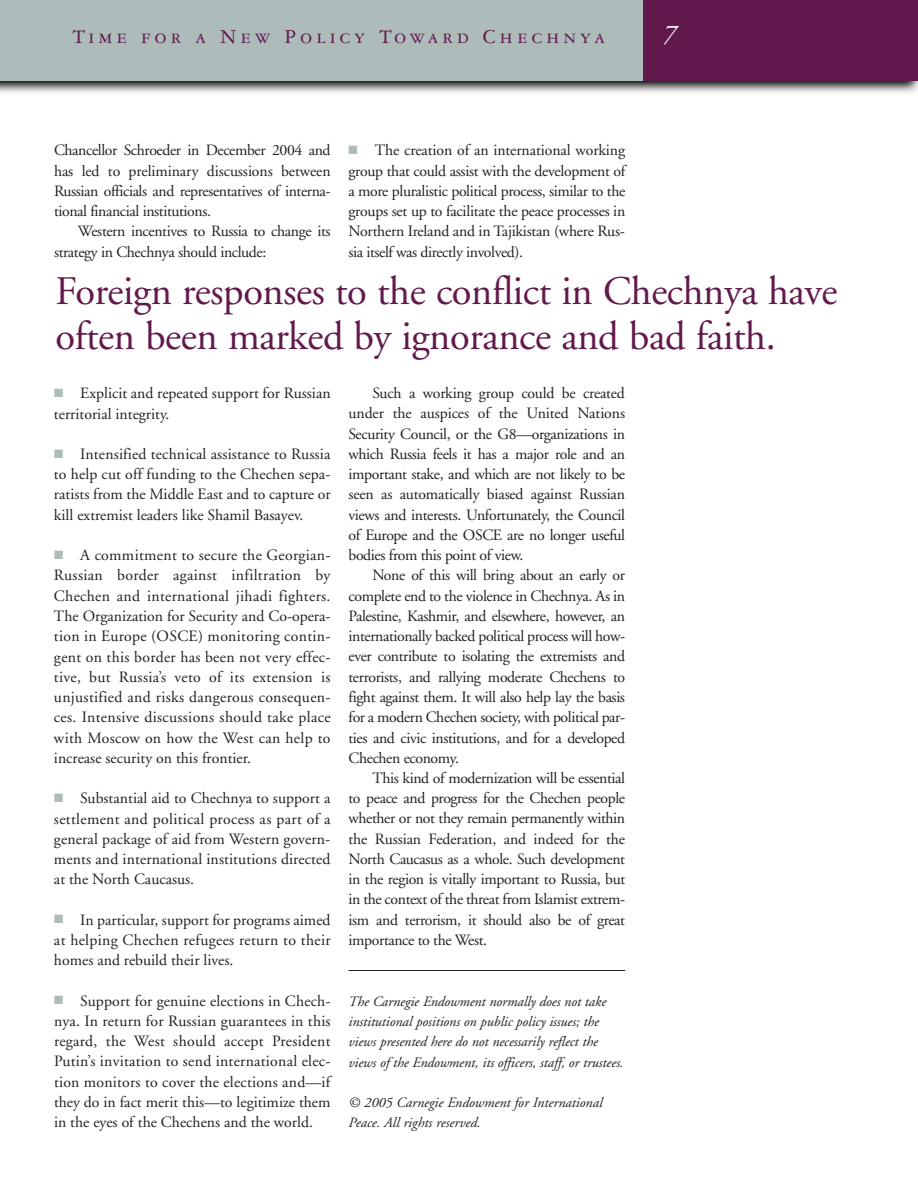
<style>
.page{position:relative;width:918px;height:1188px;background:#fff}
.page>*{position:absolute;margin:0;border:0;box-sizing:border-box;transform-origin:0 0}
.t1{font:40.5px/45px "Adobe Garamond";letter-spacing:-.01em;color:#62194b}
.t2{font:italic 27px "Adobe Garamond";color:#fff}
.t3{font:21px "Garamond Three SC";letter-spacing:.2em;color:#62194b}
.t4{font:15.75px/20.2px "Adobe Garamond";letter-spacing:-.015em;color:#231f20;text-align:justify}
.t5{font:italic 14.25px/20.2px "Adobe Garamond";letter-spacing:-.005em;color:#231f20}
.s1{color:#adbbbb}
</style>
<div class="page">
<hr style="left:349px;top:970px;width:276px;height:1px;background:#231f20">
<img style="left:0;top:81px;width:918px;height:12px">
<div style="left:625px;top:0;width:293px;height:81px;background:#62194b"></div>
<div style="left:0;top:0;width:643px;height:81px;background:#adbbbb"></div>
<h3 class="t3" style="left:72px;top:28px;width:534px">Time for a New Policy Toward Chechnya</h3>
<h2 class="t2" style="left:663px;top:23px;width:15px">7</h2>
<p class="t4" style="left:54px;top:142px;width:278px">Chancellor Schroeder in December 2004 and has led to preliminary discussions between Russian officials and representatives of interna&shy;tional financial institutions.</p>
<p class="t4" style="left:54px;top:223px;width:278px;text-indent:24px">Western incentives to Russia to change its strategy in Chechnya should include:</p>
<p class="t4" style="left:349px;top:142px;width:278px"><span class="s1">■</span> The creation of an international working group that could assist with the development of a more pluralistic political process, similar to the groups set up to facilitate the peace processes in Northern Ireland and in Tajikistan (where Rus&shy;sia itself was directly involved).</p>
<h1 class="t1" style="left:56px;top:272px;width:783px">Foreign responses to the conflict in Chechnya have often been marked by ignorance and bad faith.</h1>
<p class="t4" style="left:54px;top:385px;width:278px"><span class="s1">■</span> Explicit and repeated support for Russian territorial integrity.</p>
<p class="t4" style="left:54px;top:445px;width:278px"><span class="s1">■</span> Intensified technical assistance to Russia to help cut off funding to the Chechen sepa&shy;ratists from the Middle East and to capture or kill extremist leaders like Shamil Basayev.</p>
<p class="t4" style="left:54px;top:547px;width:278px"><span class="s1">■</span> A commitment to secure the Georgian-Russian border against infiltration by Chechen and international jihadi fighters.<br>The Organization for Security and Co-opera&shy;tion in Europe (OSCE) monitoring contin&shy;gent on this border has been not very effec&shy;tive, but Russia’s veto of its extension is unjustified and risks dangerous consequen&shy;ces. Intensive discussions should take place with Moscow on how the West can help to increase security on this frontier.</p>
<p class="t4" style="left:54px;top:790px;width:278px"><span class="s1">■</span> Substantial aid to Chechnya to support a settlement and political process as part of a general package of aid from Western govern&shy;ments and international institutions directed at the North Caucasus.</p>
<p class="t4" style="left:54px;top:911px;width:278px"><span class="s1">■</span> In particular, support for programs aimed at helping Chechen refugees return to their homes and rebuild their lives.</p>
<p class="t4" style="left:54px;top:992px;width:278px"><span class="s1">■</span> Support for genuine elections in Chech&shy;nya. In return for Russian guarantees in this regard, the West should accept President Putin’s invitation to send international elec&shy;tion monitors to cover the elections and—if they do in fact merit this—to legitimize them in the eyes of the Chechens and the world.</p>
<p class="t4" style="left:349px;top:385px;width:278px;text-indent:24px">Such a working group could be created under the auspices of the United Nations Security Council, or the G8—organizations in which Russia feels it has a major role and an important stake, and which are not likely to be seen as automatically biased against Russian views and interests. Unfortunately, the Council of Europe and the OSCE are no longer useful bodies from this point of view.</p>
<p class="t4" style="left:349px;top:567px;width:278px;text-indent:24px">None of this will bring about an early or complete end to the violence in Chechnya. As in Palestine, Kashmir, and elsewhere, however, an internationally backed political process will how&shy;ever contribute to isolating the extremists and terrorists, and rallying moderate Chechens to fight against them. It will also help lay the basis for a modern Chechen society, with political par&shy;ties and civic institutions, and for a developed Chechen economy.</p>
<p class="t4" style="left:349px;top:769px;width:278px;text-indent:24px">This kind of modernization will be essential to peace and progress for the Chechen people whether or not they remain permanently within the Russian Federation, and indeed for the North Caucasus as a whole. Such development in the region is vitally important to Russia, but in the context of the threat from Islamist extrem&shy;ism and terrorism, it should also be of great importance to the West.</p>
<p class="t5" style="left:349px;top:992px;width:277px">The Carnegie Endowment normally does not take institutional positions on public policy issues; the views presented here do not necessarily reflect the views of the Endowment, its officers, staff, or trustees.</p>
<p class="t5" style="left:349px;top:1094px;width:256px">© 2005 Carnegie Endowment for International<br>Peace. All rights reserved.</p>
</div>
